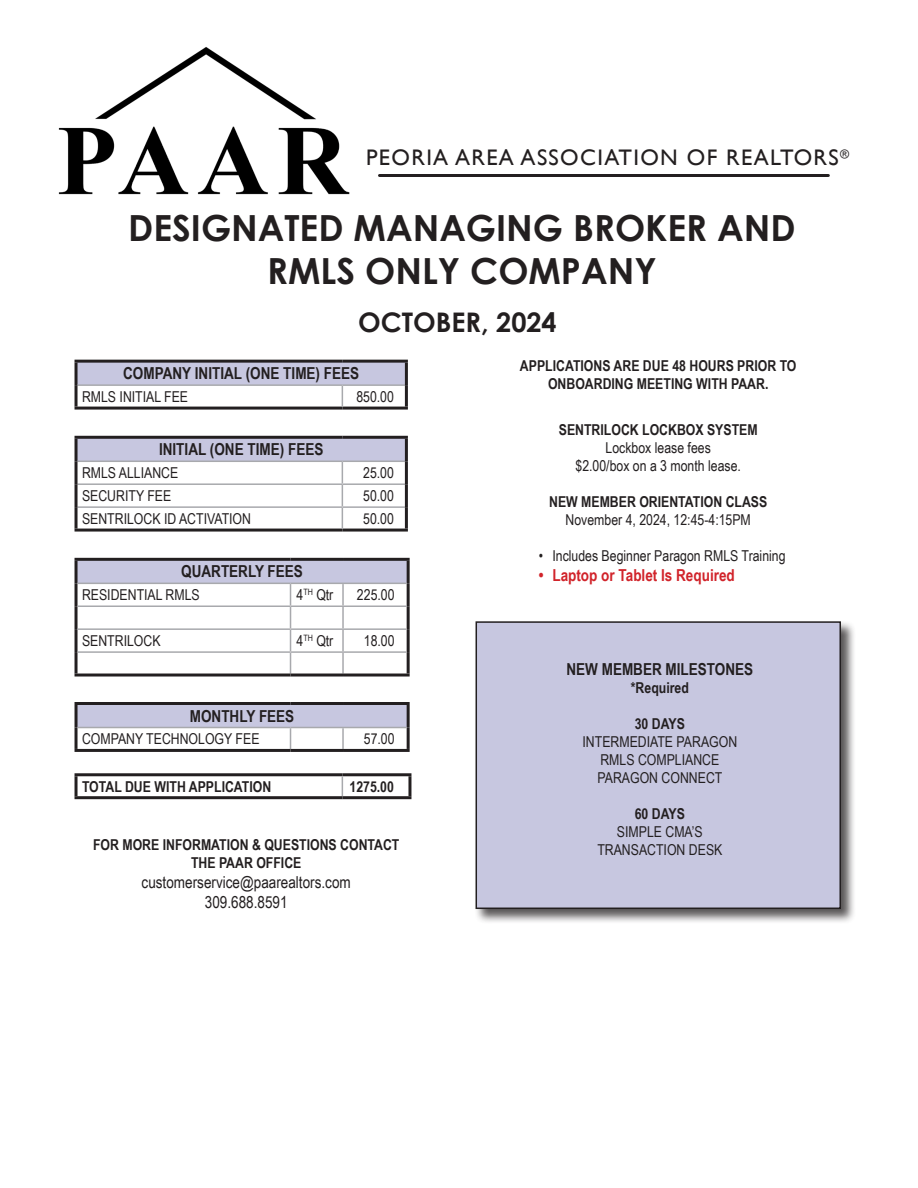
<style>
.page{position:relative;width:918px;height:1188px;background:#fff}
.page>*{position:absolute;margin:0;border:0;box-sizing:border-box;transform-origin:0 0}
.t1{font:700 36px/43.2px "Century Gothic";color:#231f20;text-align:center}
.t2{font:700 27px "Century Gothic";color:#231f20}
.t3{font:22.5px "Gill Sans";letter-spacing:.06em;color:#231f20}
.t4{font:700 16.5px "Arial Narrow";color:#231f20}
.t5{font:16.5px "Arial Narrow";color:#231f20}
.t6{font:700 16.5px "Arial Narrow";color:#d1232a}
.t7{font:15px "Arial Narrow";color:#231f20}
.t8{font:700 15px/18px "Arial Narrow";color:#231f20;text-align:center}
</style>
<div class="page">
<img style="left:58px;top:47px;width:292px;height:148px">
<hr style="left:380px;top:174px;width:448px;height:3px;background:#231f20">
<div style="left:76px;top:437px;width:330px;height:24px;background:#c7c7e0"></div>
<hr style="left:75px;top:436px;width:267px;height:3px;background:#231f20">
<hr style="left:75px;top:439px;width:3px;height:22px;background:#231f20">
<hr style="left:342px;top:436px;width:66px;height:3px;background:#231f20">
<hr style="left:75px;top:461px;width:3px;height:23px;background:#231f20">
<hr style="left:75px;top:484px;width:3px;height:23px;background:#231f20">
<hr style="left:75px;top:507px;width:3px;height:22px;background:#231f20">
<hr style="left:75px;top:529px;width:267px;height:3px;background:#231f20">
<hr style="left:342px;top:529px;width:66px;height:3px;background:#231f20">
<hr style="left:405px;top:439px;width:3px;height:22px;background:#231f20">
<hr style="left:405px;top:461px;width:3px;height:23px;background:#231f20">
<hr style="left:405px;top:484px;width:3px;height:23px;background:#231f20">
<hr style="left:405px;top:507px;width:3px;height:22px;background:#231f20">
<svg style="left:76px;top:461px;width:330px;height:69px"></svg>
<hr style="left:75px;top:773px;width:267px;height:3px;background:#231f20">
<hr style="left:75px;top:776px;width:3px;height:20px;background:#231f20">
<hr style="left:342px;top:773px;width:69px;height:3px;background:#231f20">
<hr style="left:408px;top:776px;width:3px;height:20px;background:#231f20">
<svg style="left:76px;top:775px;width:334px;height:21px"></svg>
<hr style="left:75px;top:796px;width:267px;height:3px;background:#231f20">
<hr style="left:342px;top:796px;width:69px;height:3px;background:#231f20">
<div style="left:76px;top:559px;width:332px;height:24px;background:#c7c7e0"></div>
<hr style="left:75px;top:558px;width:216px;height:3px;background:#231f20">
<hr style="left:75px;top:561px;width:3px;height:22px;background:#231f20">
<hr style="left:291px;top:558px;width:52px;height:3px;background:#231f20">
<hr style="left:343px;top:558px;width:67px;height:3px;background:#231f20">
<hr style="left:407px;top:561px;width:3px;height:22px;background:#231f20">
<hr style="left:75px;top:583px;width:3px;height:23px;background:#231f20">
<hr style="left:75px;top:606px;width:3px;height:23px;background:#231f20">
<hr style="left:75px;top:629px;width:3px;height:23px;background:#231f20">
<hr style="left:75px;top:652px;width:3px;height:22px;background:#231f20">
<hr style="left:407px;top:583px;width:3px;height:23px;background:#231f20">
<hr style="left:407px;top:606px;width:3px;height:23px;background:#231f20">
<hr style="left:407px;top:629px;width:3px;height:23px;background:#231f20">
<hr style="left:407px;top:652px;width:3px;height:22px;background:#231f20">
<svg style="left:76px;top:583px;width:332px;height:91px"></svg>
<hr style="left:342px;top:653px;width:2px;height:21px;background:#a8a9ad">
<hr style="left:75px;top:674px;width:216px;height:3px;background:#231f20">
<hr style="left:291px;top:674px;width:52px;height:3px;background:#231f20">
<hr style="left:343px;top:674px;width:67px;height:3px;background:#231f20">
<hr style="left:78px;top:583px;width:213px;height:1px;background:#a8a9ad">
<hr style="left:291px;top:583px;width:52px;height:1px;background:#a8a9ad">
<hr style="left:343px;top:583px;width:64px;height:1px;background:#a8a9ad">
<hr style="left:78px;top:606px;width:213px;height:1px;background:#a8a9ad">
<hr style="left:291px;top:606px;width:52px;height:1px;background:#a8a9ad">
<hr style="left:343px;top:606px;width:64px;height:1px;background:#a8a9ad">
<hr style="left:78px;top:628px;width:213px;height:2px;background:#a8a9ad">
<hr style="left:291px;top:628px;width:52px;height:2px;background:#a8a9ad">
<hr style="left:343px;top:628px;width:64px;height:2px;background:#a8a9ad">
<hr style="left:78px;top:651px;width:213px;height:2px;background:#a8a9ad">
<hr style="left:291px;top:651px;width:52px;height:2px;background:#a8a9ad">
<hr style="left:343px;top:651px;width:64px;height:2px;background:#a8a9ad">
<div style="left:76px;top:361px;width:330px;height:24px;background:#c7c7e0"></div>
<hr style="left:75px;top:360px;width:267px;height:3px;background:#231f20">
<hr style="left:75px;top:363px;width:3px;height:22px;background:#231f20">
<hr style="left:342px;top:360px;width:66px;height:3px;background:#231f20">
<hr style="left:78px;top:384px;width:264px;height:2px;background:#a8a9ad">
<hr style="left:342px;top:384px;width:63px;height:2px;background:#a8a9ad">
<hr style="left:75px;top:385px;width:3px;height:22px;background:#231f20">
<hr style="left:75px;top:407px;width:267px;height:3px;background:#231f20">
<hr style="left:342px;top:407px;width:66px;height:3px;background:#231f20">
<hr style="left:405px;top:363px;width:3px;height:22px;background:#231f20">
<hr style="left:405px;top:385px;width:3px;height:22px;background:#231f20">
<svg style="left:76px;top:385px;width:330px;height:23px"></svg>
<div style="left:76px;top:704px;width:332px;height:24px;background:#c7c7e0"></div>
<hr style="left:75px;top:702px;width:216px;height:3px;background:#231f20">
<hr style="left:75px;top:705px;width:3px;height:23px;background:#231f20">
<hr style="left:291px;top:702px;width:52px;height:3px;background:#231f20">
<hr style="left:343px;top:702px;width:67px;height:3px;background:#231f20">
<hr style="left:407px;top:705px;width:3px;height:23px;background:#231f20">
<hr style="left:75px;top:728px;width:3px;height:21px;background:#231f20">
<hr style="left:407px;top:728px;width:3px;height:21px;background:#231f20">
<svg style="left:76px;top:728px;width:332px;height:21px"></svg>
<hr style="left:342px;top:728px;width:2px;height:21px;background:#a8a9ad">
<hr style="left:75px;top:749px;width:216px;height:3px;background:#231f20">
<hr style="left:291px;top:749px;width:52px;height:3px;background:#231f20">
<hr style="left:343px;top:749px;width:67px;height:3px;background:#231f20">
<hr style="left:78px;top:727px;width:213px;height:1px;background:#a8a9ad">
<hr style="left:291px;top:727px;width:52px;height:1px;background:#a8a9ad">
<hr style="left:343px;top:727px;width:64px;height:1px;background:#a8a9ad">
<div style="left:474px;top:620px;width:382px;height:304px;background:#231f20;opacity:.75"></div>
<div style="left:476px;top:622px;width:364px;height:286px;background:#c7c7e0"></div>
<div style="left:476px;top:621px;width:365px;height:288px;border:2px solid #231f20"></div>
<p class="t3" style="left:366px;top:144px;width:485px">PEORIA AREA ASSOCIATION OF REALTORS<sup>®</sup></p>
<p class="t1" style="left:128px;top:205px;width:669px">DESIGNATED MANAGING BROKER AND<br>RMLS ONLY COMPANY</p>
<p class="t2" style="left:358px;top:302px;width:200px">OCTOBER, 2024</p>
<p class="t4" style="left:123px;top:361px;width:238px">COMPANY INITIAL (ONE TIME) FEES</p>
<p class="t7" style="left:82px;top:386px;width:108px">RMLS INITIAL FEE</p>
<p class="t7" style="left:356px;top:386px;width:39px">850.00</p>
<p class="t4" style="left:159px;top:437px;width:166px">INITIAL (ONE TIME) FEES</p>
<p class="t7" style="left:82px;top:462px;width:98px">RMLS ALLIANCE</p>
<p class="t7" style="left:363px;top:462px;width:32px">25.00</p>
<p class="t7" style="left:82px;top:485px;width:91px">SECURITY FEE</p>
<p class="t7" style="left:363px;top:485px;width:32px">50.00</p>
<p class="t7" style="left:82px;top:508px;width:171px">SENTRILOCK ID ACTIVATION</p>
<p class="t7" style="left:363px;top:508px;width:32px">50.00</p>
<p class="t4" style="left:181px;top:559px;width:123px">QUARTERLY FEES</p>
<p class="t7" style="left:82px;top:584px;width:119px">RESIDENTIAL RMLS</p>
<p class="t7" style="left:297px;top:584px;width:38px">4<sup>TH</sup> Qtr</p>
<p class="t7" style="left:357px;top:584px;width:39px">225.00</p>
<p class="t7" style="left:82px;top:630px;width:80px">SENTRILOCK</p>
<p class="t7" style="left:297px;top:630px;width:38px">4<sup>TH</sup> Qtr</p>
<p class="t7" style="left:364px;top:630px;width:32px">18.00</p>
<p class="t4" style="left:190px;top:703px;width:106px">MONTHLY FEES</p>
<p class="t7" style="left:82px;top:728px;width:179px">COMPANY TECHNOLOGY FEE</p>
<p class="t7" style="left:364px;top:728px;width:32px">57.00</p>
<p class="t8" style="left:82px;top:777px;width:191px">TOTAL DUE WITH APPLICATION</p>
<p class="t8" style="left:349px;top:777px;width:46px">1275.00</p>
<p class="t8" style="left:93px;top:835px;width:308px">FOR MORE INFORMATION &amp; QUESTIONS CONTACT</p>
<p class="t8" style="left:191px;top:853px;width:112px">THE PAAR OFFICE</p>
<p class="t5" style="left:142px;top:870px;width:211px">customerservice@paarealtors.com</p>
<p class="t5" style="left:205px;top:890px;width:84px">309.688.8591</p>
<p class="t8" style="left:520px;top:356px;width:278px">APPLICATIONS ARE DUE 48 HOURS PRIOR TO<br>ONBOARDING MEETING WITH PAAR.</p>
<p class="t8" style="left:559px;top:420px;width:200px">SENTRILOCK LOCKBOX SYSTEM</p>
<p class="t7" style="left:606px;top:437px;width:107px">Lockbox lease fees</p>
<p class="t7" style="left:576px;top:455px;width:167px">$2.00/box on a 3 month lease.</p>
<p class="t8" style="left:549px;top:492px;width:220px">NEW MEMBER ORIENTATION CLASS</p>
<p class="t7" style="left:566px;top:509px;width:187px">November 4, 2024, 12:45-4:15PM</p>
<p class="t7" style="left:539px;top:545px;width:248px">• Includes Beginner Paragon RMLS Training</p>
<p class="t6" style="left:539px;top:563px;width:197px">• Laptop or Tablet Is Required</p>
<p class="t4" style="left:566px;top:657px;width:188px">NEW MEMBER MILESTONES</p>
<p class="t8" style="left:631px;top:678px;width:60px">*Required</p>
<p class="t8" style="left:635px;top:714px;width:52px">30 DAYS</p>
<p class="t7" style="left:583px;top:731px;width:156px">INTERMEDIATE PARAGON</p>
<p class="t7" style="left:600px;top:749px;width:120px">RMLS COMPLIANCE</p>
<p class="t7" style="left:598px;top:767px;width:126px">PARAGON CONNECT</p>
<p class="t8" style="left:635px;top:804px;width:52px">60 DAYS</p>
<p class="t7" style="left:617px;top:821px;width:87px">SIMPLE CMA’S</p>
<p class="t7" style="left:597px;top:839px;width:127px">TRANSACTION DESK</p>
</div>
